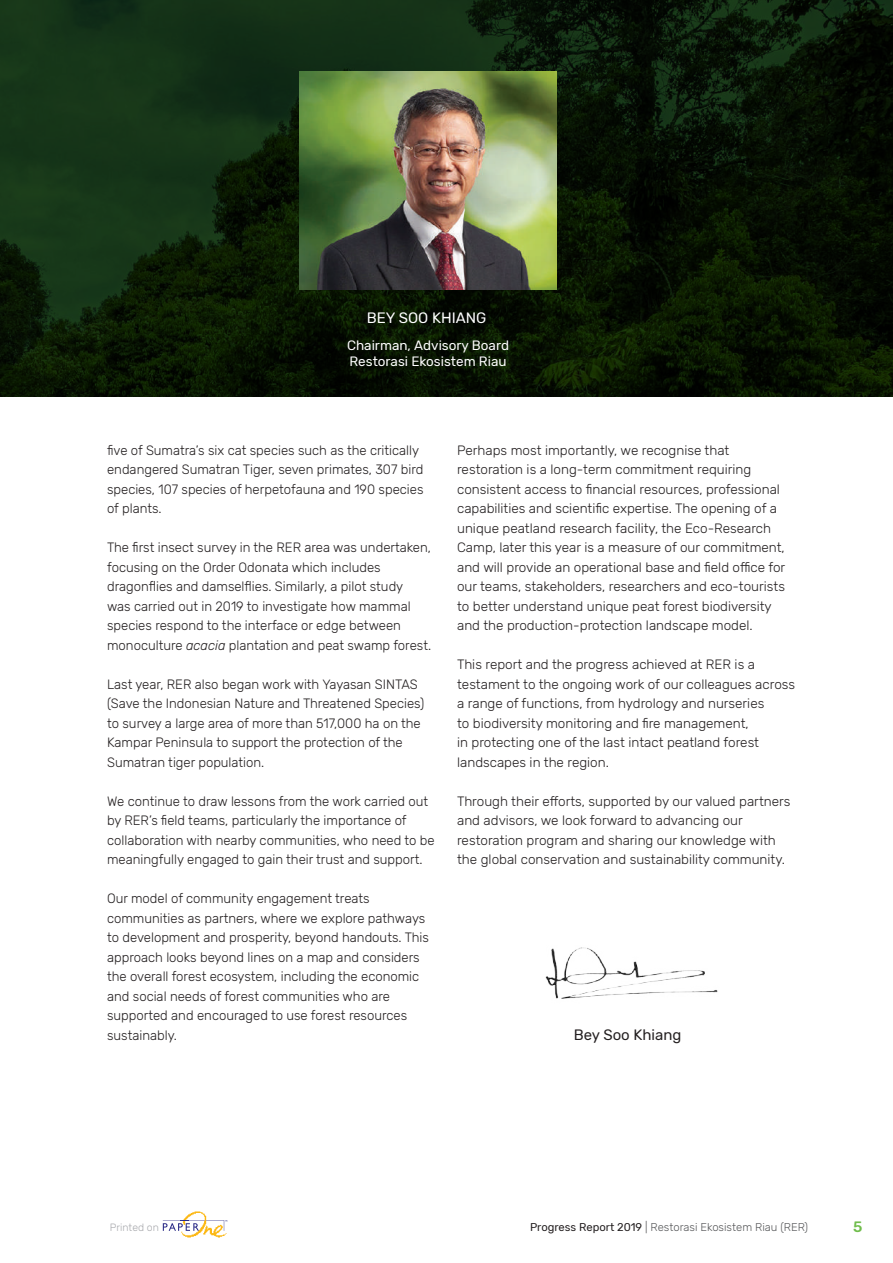
<style>
.page{position:relative;width:893px;height:1263px;background:#fff}
.page>*{position:absolute;margin:0;border:0;box-sizing:border-box;transform-origin:0 0}
.t1{font:15px "Rubik";color:#231f20}
.t2{font:15px "Rubik";color:#fff}
.t3{font:500 15px "Rubik";color:#70bd4c}
.t4{font:300 13.5px/19.5px "Rubik";color:#231f20}
.t5{font:13.5px/16.5px "Rubik";color:#fff}
.t6{font:300 11.25px "Rubik";color:#57585a}
.t7{font:300 10.5px "Rubik";color:#a8a9ad}
.s1{font-style:italic}
.s2{font-weight:400;color:#231f20}
</style>
<div class="page">
<img style="left:181px;top:1211px;width:47px;height:27px">
<svg style="left:163px;top:1220px;width:64px;height:11px"></svg>
<img style="left:545px;top:947px;width:173px;height:52px">
<img style="left:0;top:0;width:893px;height:397px">
<img style="left:299px;top:72px;width:258px;height:217px">
<p class="t2" style="left:367px;top:309px;width:121px">BEY SOO KHIANG</p>
<p class="t5" style="left:347px;top:337px;width:163px">Chairman, Advisory Board<br>Restorasi Ekosistem Riau</p>
<p class="t4" style="left:107px;top:441px;width:318px">five of Sumatra’s six cat species such as the critically endangered Sumatran Tiger, seven primates, 307 bird species, 107 species of herpetofauna and 190 species of plants.</p>
<p class="t4" style="left:107px;top:538px;width:326px">The first insect survey in the RER area was undertaken, focusing on the Order Odonata which includes dragonflies and damselflies. Similarly, a pilot study<br>was carried out in 2019 to investigate how mammal species respond to the interface or edge between monoculture <span class="s1">acacia</span> plantation and peat swamp forest.</p>
<p class="t4" style="left:107px;top:675px;width:319px">Last year, RER also began work with Yayasan SINTAS (Save the Indonesian Nature and Threatened Species) to survey a large area of more than 517,000 ha on the Kampar Peninsula to support the protection of the Sumatran tiger population.</p>
<p class="t4" style="left:107px;top:792px;width:329px">We continue to draw lessons from the work carried out by RER’s field teams, particularly the importance of collaboration with nearby communities, who need to be meaningfully engaged to gain their trust and support.</p>
<p class="t4" style="left:107px;top:889px;width:323px">Our model of community engagement treats communities as partners, where we explore pathways to development and prosperity, beyond handouts. This approach looks beyond lines on a map and considers the overall forest ecosystem, including the economic and social needs of forest communities who are supported and encouraged to use forest resources sustainably.</p>
<p class="t4" style="left:457px;top:441px;width:330px">Perhaps most importantly, we recognise that restoration is a long-term commitment requiring consistent access to financial resources, professional capabilities and scientific expertise. The opening of a unique peatland research facility, the Eco-Research Camp, later this year is a measure of our commitment, and will provide an operational base and field office for our teams, stakeholders, researchers and eco-tourists to better understand unique peat forest biodiversity and the production-protection landscape model.</p>
<p class="t4" style="left:457px;top:655px;width:339px">This report and the progress achieved at RER is a testament to the ongoing work of our colleagues across a range of functions, from hydrology and nurseries<br>to biodiversity monitoring and fire management,<br>in protecting one of the last intact peatland forest landscapes in the region.</p>
<p class="t4" style="left:457px;top:792px;width:335px">Through their efforts, supported by our valued partners and advisors, we look forward to advancing our restoration program and sharing our knowledge with the global conservation and sustainability community.</p>
<p class="t1" style="left:574px;top:1026px;width:109px">Bey Soo Khiang</p>
<p class="t7" style="left:110px;top:1221px;width:51px">Printed on</p>
<p class="t6" style="left:530px;top:1221px;width:280px"><span class="s2">Progress Report 2019</span> | Restorasi Ekosistem Riau (RER)</p>
<p class="t3" style="left:853px;top:1218px;width:11px">5</p>
</div>
